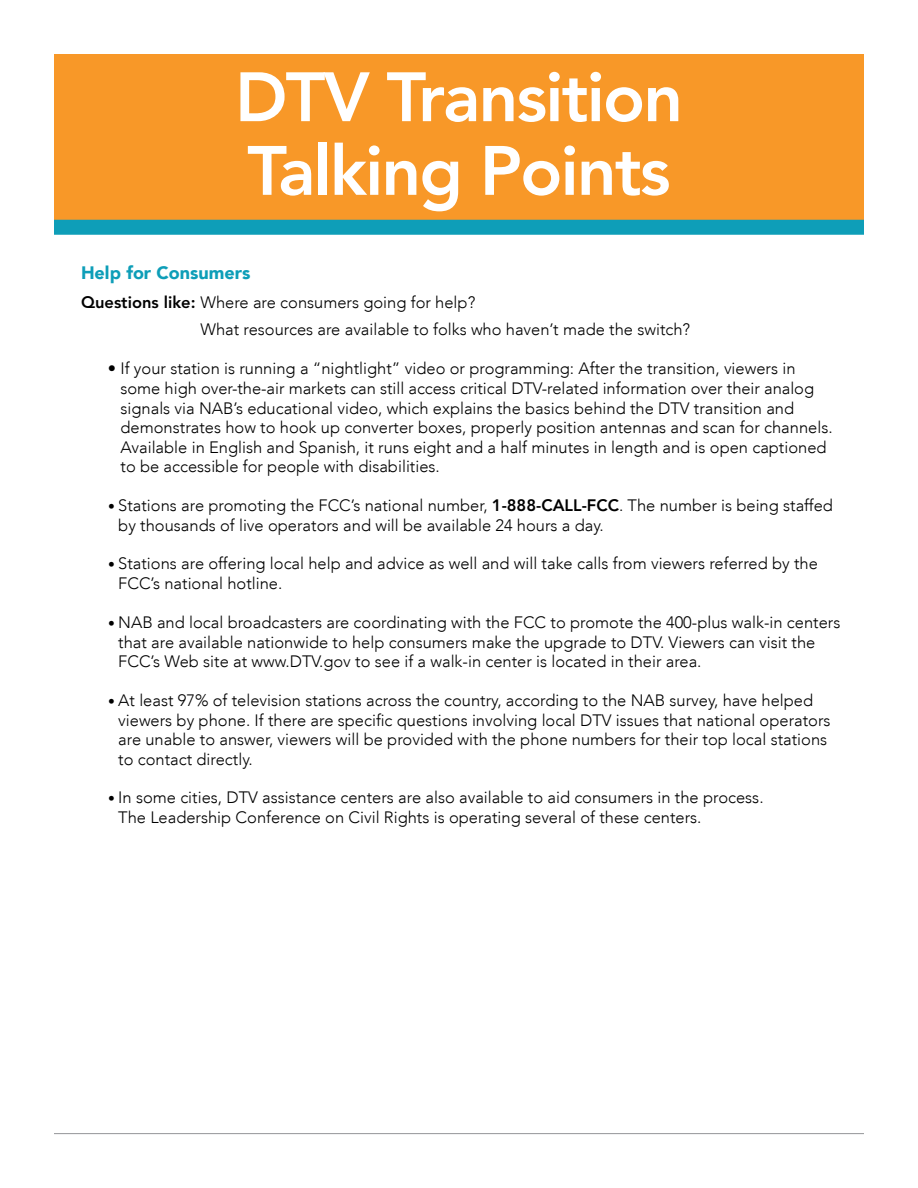
<style>
.page{position:relative;width:918px;height:1188px;background:#fff}
.page>*{position:absolute;margin:0;border:0;box-sizing:border-box;transform-origin:0 0}
.t1{font:800 69px/73.7px "Avenir LT Std";letter-spacing:-.025em;color:#fff}
.t2{font:900 18px "Avenir LT";color:#0e9eb8}
.t3{font:300 16.5px/19.5px "Avenir LT";color:#000}
.s1{font-family:"Avenir LT Std";font-weight:800}
.s2{font-weight:400;font-size:13.5px}
</style>
<div class="page">
<div style="left:54px;top:54px;width:810px;height:174px;background:#f89828"></div>
<div style="left:54px;top:220px;width:810px;height:15px;background:#0e9eb8"></div>
<hr style="left:54px;top:1133px;width:810px;height:1px;background:#939598">
<h1 class="t1" style="left:235px;top:61px;width:449px">DTV Transition<br>Talking Points</h1>
<p class="t2" style="left:81px;top:262px;width:171px">Help for Consumers</p>
<p class="t3" style="left:200px;top:289px;width:491px;line-height:27px;text-indent:-119px"><span class="s1">Questions like:</span> Where are consumers going for help?<br>What resources are available to folks who haven’t made the switch?</p>
<p class="t3" style="left:121px;top:359px;width:714px;text-indent:-13px">• If your station is running a “nightlight” video or programming: After the transition, viewers in some high over-the-air markets can still access critical DTV-related information over their analog signals via NAB’s educational video, which explains the basics behind the DTV transition and demonstrates how to hook up converter boxes, properly position antennas and scan for channels.<br>Available in English and Spanish, it runs eight and a half minutes in length and is open captioned to be accessible for people with disabilities.</p>
<p class="t3" style="left:118px;top:496px;width:716px;text-indent:-10px"><span class="s2">•</span> Stations are promoting the FCC’s national number, <span class="s1">1-888-CALL-FCC</span>. The number is being staffed by thousands of live operators and will be available 24 hours a day.</p>
<p class="t3" style="left:118px;top:554px;width:701px;text-indent:-10px"><span class="s2">•</span> Stations are offering local help and advice as well and will take calls from viewers referred by the<br>FCC’s national hotline.</p>
<p class="t3" style="left:118px;top:613px;width:724px;text-indent:-10px"><span class="s2">•</span> NAB and local broadcasters are coordinating with the FCC to promote the 400-plus walk-in centers that are available nationwide to help consumers make the upgrade to DTV. Viewers can visit the<br>FCC’s Web site at www.DTV.gov to see if a walk-in center is located in their area.</p>
<p class="t3" style="left:118px;top:691px;width:714px;text-indent:-10px"><span class="s2">•</span> At least 97% of television stations across the country, according to the NAB survey, have helped viewers by phone. If there are specific questions involving local DTV issues that national operators are unable to answer, viewers will be provided with the phone numbers for their top local stations to contact directly.</p>
<p class="t3" style="left:118px;top:788px;width:647px;text-indent:-10px"><span class="s2">•</span> In some cities, DTV assistance centers are also available to aid consumers in the process.<br>The Leadership Conference on Civil Rights is operating several of these centers.</p>
</div>
